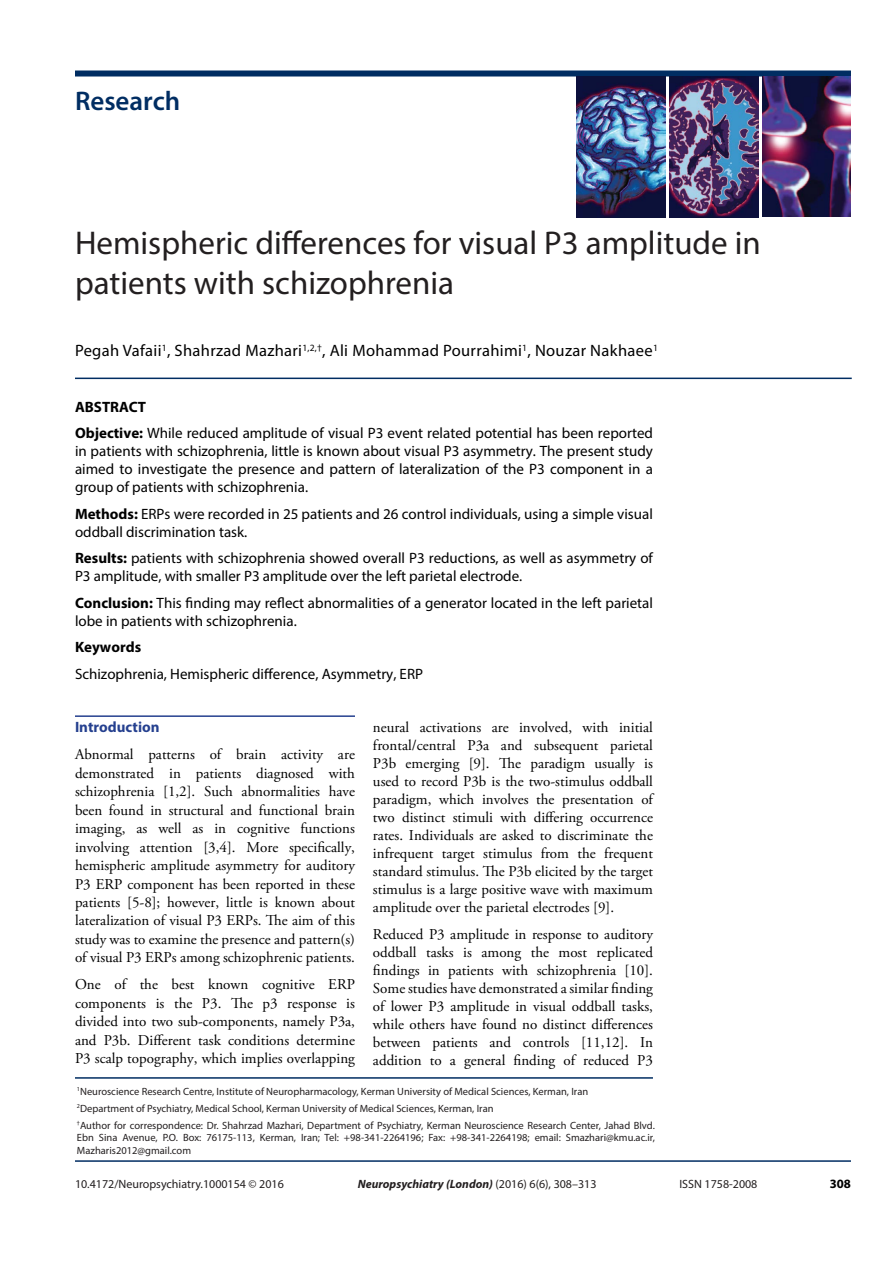
<style>
.page{position:relative;width:893px;height:1263px;background:#fff}
.page>*{position:absolute;margin:0;border:0;box-sizing:border-box;transform-origin:0 0}
.t1{font:33px/39.6px "Myriad Pro";color:#231f20}
.t2{font:600 27px "Myriad Pro";color:#002d62}
.t3{font:16.5px "Myriad Pro";letter-spacing:.02em;color:#000}
.t4{font:15px/18px "Adobe Garamond Pro";color:#000;text-align:justify}
.t5{font:15px/18px "Myriad Pro";color:#000}
.t6{font:700 15px "Myriad Pro";color:#25408f}
.t7{font:700 15px "Myriad Pro";color:#000}
.t8{font:700 12.75px "Myriad Pro";color:#000}
.t9{font:12px "Myriad Pro";color:#231f20}
.t10{font:italic 700 12px "Myriad Pro";color:#231f20}
.t11{font:10.5px/16.8px "Myriad Pro";color:#231f20}
.s1{font-weight:700}
.s2{font-weight:400;font-style:normal}
</style>
<div class="page">
<div style="left:75px;top:71px;width:776px;height:6px;background:#002d62"></div>
<img style="left:576px;top:77px;width:89px;height:141px">
<img style="left:669px;top:77px;width:89px;height:140px">
<img style="left:763px;top:77px;width:88px;height:140px">
<hr style="left:75px;top:1160px;width:776px;height:2px;background:#002d62">
<hr style="left:75px;top:1077px;width:578px;height:2px;background:#002d62">
<hr style="left:75px;top:378px;width:777px;height:1px;background:#002d62">
<hr style="left:75px;top:715px;width:280px;height:2px;background:#25408f">
<h2 class="t2" style="left:75px;top:84px;width:107px">Research</h2>
<h1 class="t1" style="left:75px;top:223px;width:687px">Hemispheric differences for visual P3 amplitude in patients with schizophrenia</h1>
<p class="t3" style="left:75px;top:341px;width:584px">Pegah Vafaii<sup>1</sup>, Shahrzad Mazhari<sup>1,2,†</sup>, Ali Mohammad Pourrahimi<sup>1</sup>, Nouzar Nakhaee<sup>1</sup></p>
<p class="t5" style="left:75px;top:393px;width:579px;line-height:26.5px"><span class="s1">ABSTRACT<br>Objective:</span> While reduced amplitude of visual P3 event related potential has been reported</p>
<p class="t5" style="left:75px;top:442px;width:579px;text-align:justify">in patients with schizophrenia, little is known about visual P3 asymmetry. The present study aimed to investigate the presence and pattern of lateralization of the P3 component in a group of patients with schizophrenia.</p>
<p class="t5" style="left:75px;top:504px;width:579px"><span class="s1">Methods:</span> ERPs were recorded in 25 patients and 26 control individuals, using a simple visual oddball discrimination task.</p>
<p class="t5" style="left:75px;top:549px;width:579px"><span class="s1">Results:</span> patients with schizophrenia showed overall P3 reductions, as well as asymmetry of<br>P3 amplitude, with smaller P3 amplitude over the left parietal electrode.</p>
<p class="t5" style="left:75px;top:593px;width:579px"><span class="s1">Conclusion:</span> This finding may reflect abnormalities of a generator located in the left parietal lobe in patients with schizophrenia.</p>
<p class="t7" style="left:75px;top:637px;width:68px">Keywords</p>
<p class="t5" style="left:75px;top:664px;width:350px">Schizophrenia, Hemispheric difference, Asymmetry, ERP</p>
<p class="t6" style="left:75px;top:718px;width:86px">Introduction</p>
<p class="t4" style="left:75px;top:746px;width:281px;line-height:18.5px">Abnormal patterns of brain activity are demonstrated in patients diagnosed with schizophrenia [1,2]. Such abnormalities have been found in structural and functional brain imaging, as well as in cognitive functions involving attention [3,4]. More specifically, hemispheric amplitude asymmetry for auditory P3 ERP component has been reported in these patients [5-8]; however, little is known about lateralization of visual P3 ERPs. The aim of this study was to examine the presence and pattern(s) of visual P3 ERPs among schizophrenic patients.</p>
<p class="t4" style="left:75px;top:976px;width:281px;line-height:18.5px">One of the best known cognitive ERP components is the P3. The p3 response is divided into two sub-components, namely P3a, and P3b. Different task conditions determine P3 scalp topography, which implies overlapping</p>
<p class="t4" style="left:373px;top:719px;width:281px">neural activations are involved, with initial frontal/central P3a and subsequent parietal P3b emerging [9]. The paradigm usually is used to record P3b is the two-stimulus oddball paradigm, which involves the presentation of two distinct stimuli with differing occurrence rates. Individuals are asked to discriminate the infrequent target stimulus from the frequent standard stimulus. The P3b elicited by the target stimulus is a large positive wave with maximum amplitude over the parietal electrodes [9].</p>
<p class="t4" style="left:373px;top:925px;width:281px">Reduced P3 amplitude in response to auditory oddball tasks is among the most replicated findings in patients with schizophrenia [10].<br>Some studies have demonstrated a similar finding of lower P3 amplitude in visual oddball tasks, while others have found no distinct differences between patients and controls [11,12]. In addition to a general finding of reduced P3</p>
<p class="t11" style="left:77px;top:1083px;width:579px"><sup>1</sup>Neuroscience Research Centre, Institute of Neuropharmacology, Kerman University of Medical Sciences, Kerman, Iran<br><sup>2</sup>Department of Psychiatry, Medical School, Kerman University of Medical Sciences, Kerman, Iran<br><sup>†</sup>Author for correspondence: Dr. Shahrzad Mazhari, Department of Psychiatry, Kerman Neuroscience Research Center, Jahad Blvd.</p>
<p class="t11" style="left:77px;top:1131px;width:579px;line-height:12.6px">Ebn Sina Avenue, P.O. Box: 76175-113, Kerman, Iran; Tel: +98-341-2264196; Fax: +98-341-2264198; email: Smazhari@kmu.ac.ir,<br>Mazharis2012@gmail.com</p>
<p class="t9" style="left:75px;top:1176px;width:210px">10.4172/Neuropsychiatry.1000154 © 2016</p>
<p class="t10" style="left:358px;top:1176px;width:240px">Neuropsychiatry (London) <span class="s2">(2016) 6(6), 308–313</span></p>
<p class="t9" style="left:679px;top:1176px;width:80px">ISSN 1758-2008</p>
<p class="t8" style="left:830px;top:1176px;width:23px">308</p>
</div>
